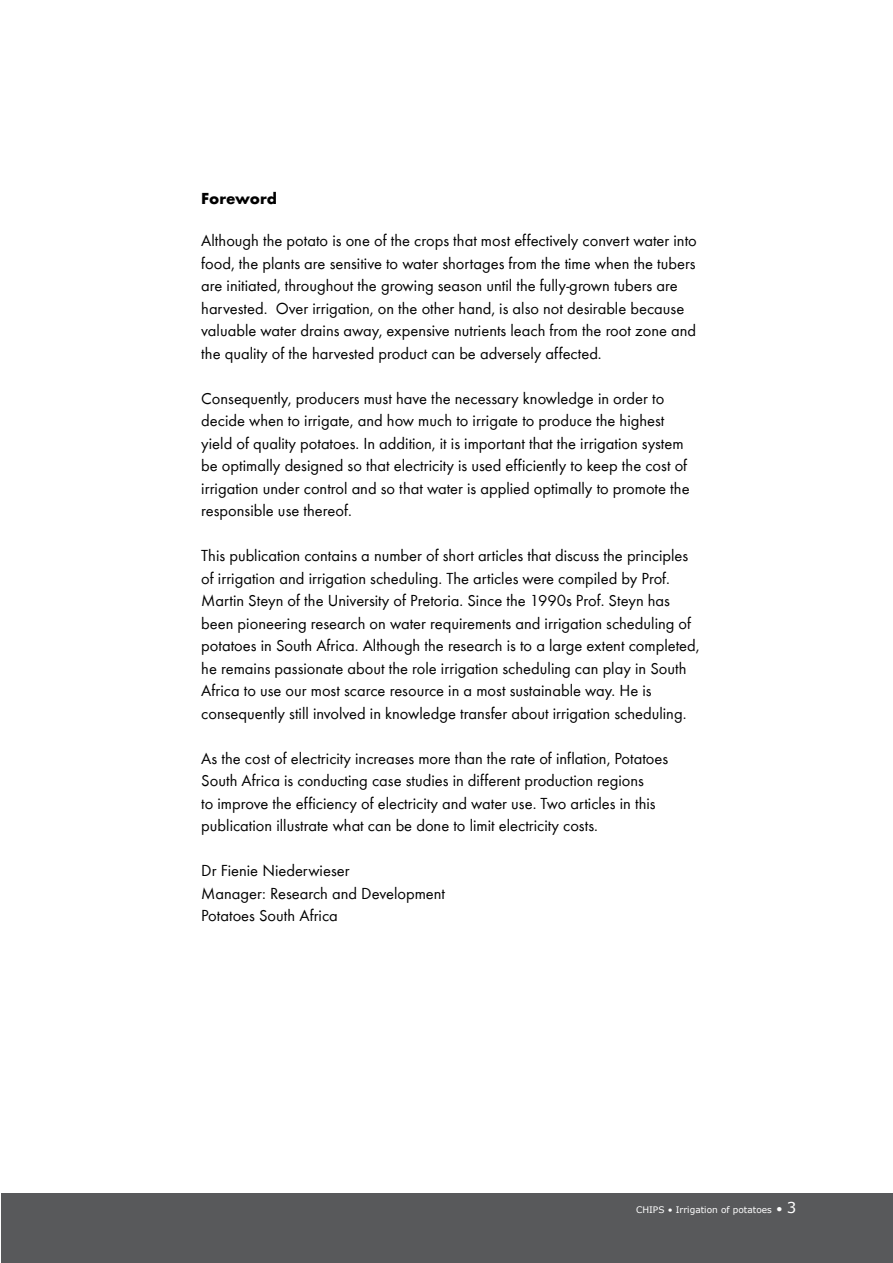
<style>
.page{position:relative;width:893px;height:1263px;background:#fff}
.page>*{position:absolute;margin:0;border:0;box-sizing:border-box;transform-origin:0 0}
.t1{font:16.5px/22.5px "Bright";color:#000}
.t2{font:700 16.5px "Bright";color:#000}
.t3{font:9px "MS Reference Sans Serif";color:#fff}
.s1{font-size:12px}
.s2{font-size:15px}
</style>
<div class="page">
<div style="left:1px;top:1193px;width:892px;height:70px;background:#58595b"></div>
<p class="t2" style="left:201px;top:188px;width:77px">Foreword</p>
<p class="t1" style="left:201px;top:229px;width:497px">Although the potato is one of the crops that most effectively convert water into food, the plants are sensitive to water shortages from the time when the tubers are initiated, throughout the growing season until the fully-grown tubers are harvested. Over irrigation, on the other hand, is also not desirable because valuable water drains away, expensive nutrients leach from the root zone and the quality of the harvested product can be adversely affected.</p>
<p class="t1" style="left:201px;top:387px;width:490px">Consequently, producers must have the necessary knowledge in order to decide when to irrigate, and how much to irrigate to produce the highest yield of quality potatoes. In addition, it is important that the irrigation system be optimally designed so that electricity is used efficiently to keep the cost of irrigation under control and so that water is applied optimally to promote the responsible use thereof.</p>
<p class="t1" style="left:201px;top:544px;width:500px">This publication contains a number of short articles that discuss the principles of irrigation and irrigation scheduling. The articles were compiled by Prof.<br>Martin Steyn of the University of Pretoria. Since the 1990s Prof. Steyn has been pioneering research on water requirements and irrigation scheduling of potatoes in South Africa. Although the research is to a large extent completed, he remains passionate about the role irrigation scheduling can play in South Africa to use our most scarce resource in a most sustainable way. He is consequently still involved in knowledge transfer about irrigation scheduling.</p>
<p class="t1" style="left:201px;top:747px;width:468px">As the cost of electricity increases more than the rate of inflation, Potatoes South Africa is conducting case studies in different production regions<br>to improve the efficiency of electricity and water use. Two articles in this publication illustrate what can be done to limit electricity costs.</p>
<p class="t1" style="left:201px;top:859px;width:245px">Dr Fienie Niederwieser<br>Manager: Research and Development<br>Potatoes South Africa</p>
<p class="t3" style="left:636px;top:1204px;width:162px">CHIPS • Irrigation of potatoes <span class="s1">•</span> <span class="s2">3</span></p>
</div>
